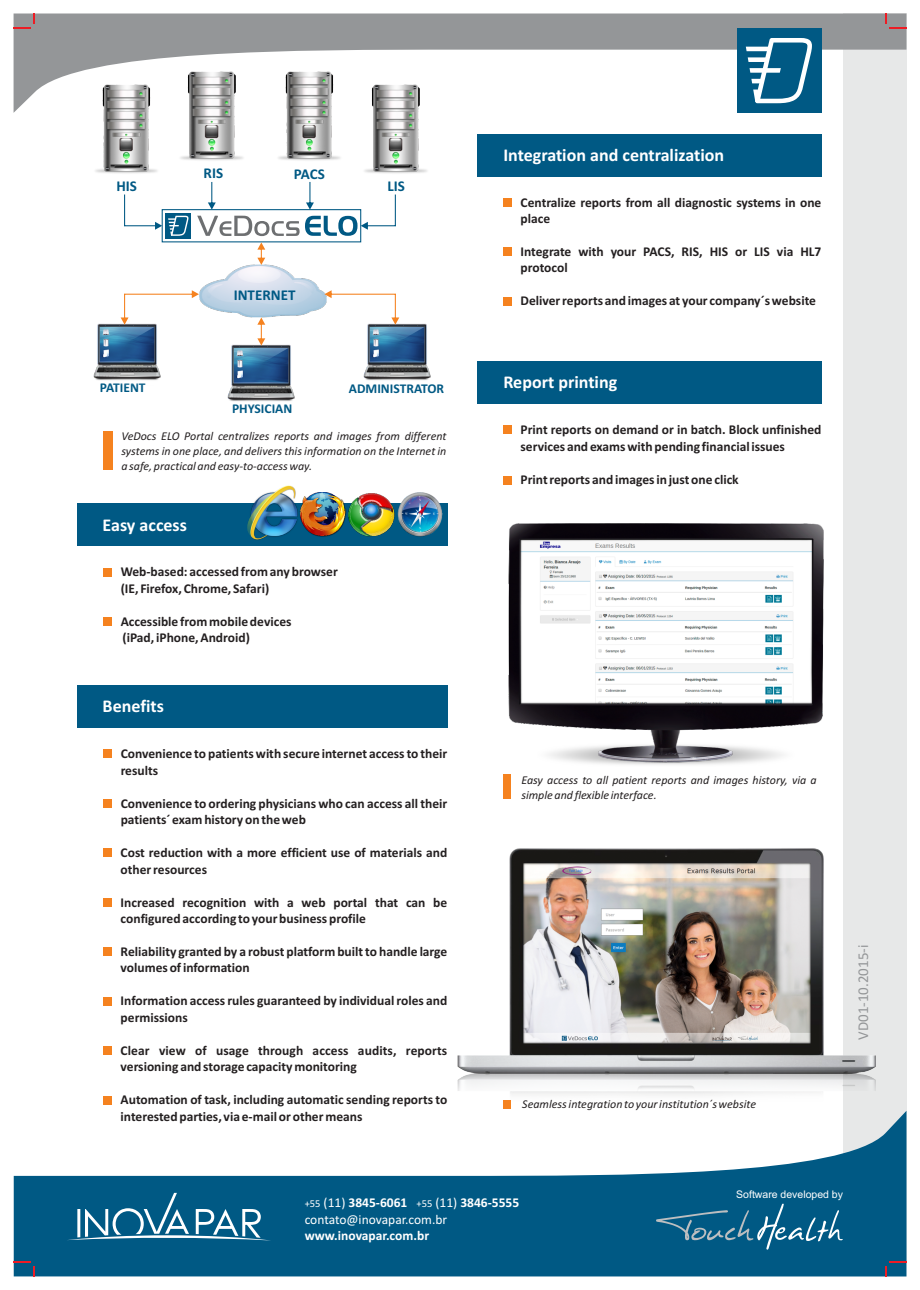
<style>
.page{position:relative;width:920px;height:1290px;background:#fff}
.page>*{position:absolute;margin:0;border:0;box-sizing:border-box;transform-origin:0 0}
.t1{font:700 18px "Calibri";color:#fff}
.t2{font:700 15px "Calibri";color:#005984}
.t3{font:15px "Calibri";color:#949698}
.t4{font:700 13.5px/16.5px "Calibri";color:#231f20}
.t5{font:13.5px/16.5px "Calibri";color:#fff}
.t6{font:700 13.5px "Calibri";color:#005984}
.t7{font:700 13.5px "Calibri";color:#fff}
.t8{font:italic 12px/14.7px "Calibri";color:#231f20}
.t9{font:10.5px "Arial";color:#fff}
.s1{font-size:10.5px}
.s2{font-weight:700}
</style>
<div class="page">
<div style="left:843px;top:13px;width:63px;height:1248px;background:#e7e8e8"></div>
<svg style="left:14px;top:1111px;width:892px;height:165px;fill:#005984"></svg>
<svg style="left:14px;top:13px;width:892px;height:100px"></svg>
<svg style="left:67px;top:1193px;width:204px;height:47px;background:#31799b"></svg>
<svg style="left:656px;top:1203px;width:187px;height:47px;background:#1c698f"></svg>
<div style="left:77px;top:504px;width:370px;height:42px;background:#005984"></div>
<div style="left:77px;top:685px;width:370px;height:43px;background:#005984"></div>
<div style="left:103px;top:568px;width:9px;height:8px;background:#f5821f"></div>
<div style="left:103px;top:750px;width:9px;height:8px;background:#f5821f"></div>
<div style="left:103px;top:617px;width:9px;height:9px;background:#f5821f"></div>
<div style="left:103px;top:799px;width:9px;height:9px;background:#f5821f"></div>
<div style="left:477px;top:134px;width:344px;height:42px;background:#005984"></div>
<div style="left:477px;top:361px;width:344px;height:43px;background:#005984"></div>
<div style="left:503px;top:198px;width:9px;height:9px;background:#f5821f"></div>
<div style="left:503px;top:425px;width:9px;height:9px;background:#f5821f"></div>
<div style="left:503px;top:248px;width:9px;height:8px;background:#f5821f"></div>
<div style="left:503px;top:476px;width:9px;height:8px;background:#f5821f"></div>
<div style="left:503px;top:297px;width:9px;height:8px;background:#f5821f"></div>
<div style="left:103px;top:848px;width:9px;height:9px;background:#f5821f"></div>
<div style="left:103px;top:898px;width:9px;height:8px;background:#f5821f"></div>
<div style="left:103px;top:947px;width:9px;height:9px;background:#f5821f"></div>
<div style="left:103px;top:997px;width:9px;height:8px;background:#f5821f"></div>
<div style="left:103px;top:1046px;width:9px;height:9px;background:#f5821f"></div>
<div style="left:103px;top:1096px;width:9px;height:8px;background:#f5821f"></div>
<img style="left:449px;top:848px;width:436px;height:282px">
<div style="left:737px;top:28px;width:84px;height:85px;background:#005984"></div>
<svg style="left:746px;top:38px;width:66px;height:65px"></svg>
<div style="left:503px;top:1100px;width:8px;height:9px;background:#f5821f"></div>
<div style="left:503px;top:775px;width:8px;height:24px;background:#f5821f"></div>
<div style="left:103px;top:431px;width:9px;height:39px;background:#f5821f"></div>
<div style="left:165px;top:213px;width:26px;height:26px;background:#005984"></div>
<svg style="left:168px;top:216px;width:20px;height:20px"></svg>
<img style="left:199px;top:264px;width:125px;height:75px">
<img style="left:93px;top:323px;width:68px;height:57px">
<img style="left:363px;top:323px;width:68px;height:57px">
<img style="left:227px;top:344px;width:68px;height:57px">
<img style="left:82px;top:84px;width:86px;height:89px">
<img style="left:266px;top:71px;width:90px;height:89px">
<img style="left:168px;top:71px;width:90px;height:89px">
<img style="left:352px;top:84px;width:90px;height:89px">
<svg style="left:121px;top:290px;width:78px;height:35px"></svg>
<svg style="left:124px;top:194px;width:38px;height:36px"></svg>
<img style="left:503px;top:523px;width:321px;height:252px">
<svg style="left:197px;top:182px;width:199px;height:54px"></svg>
<svg style="left:257px;top:317px;width:8px;height:29px"></svg>
<svg style="left:257px;top:242px;width:8px;height:23px"></svg>
<svg style="left:324px;top:290px;width:75px;height:35px"></svg>
<img style="left:397px;top:492px;width:47px;height:45px">
<img style="left:348px;top:493px;width:47px;height:44px">
<img style="left:303px;top:493px;width:44px;height:44px">
<img style="left:244px;top:485px;width:59px;height:55px">
<svg style="left:14px;top:14px;width:21px;height:14px"></svg>
<svg style="left:885px;top:14px;width:21px;height:14px"></svg>
<svg style="left:14px;top:1261px;width:21px;height:15px"></svg>
<svg style="left:885px;top:1261px;width:21px;height:15px"></svg>
<p class="t2" style="left:116px;top:180px;width:22px">HIS</p>
<p class="t2" style="left:204px;top:167px;width:21px">RIS</p>
<p class="t2" style="left:294px;top:167px;width:32px">PACS</p>
<p class="t2" style="left:234px;top:289px;width:63px">INTERNET</p>
<p class="t2" style="left:387px;top:180px;width:19px">LIS</p>
<h1 class="t1" style="left:503px;top:147px;width:222px">Integration and centralization</h1>
<p class="t4" style="left:521px;top:195px;width:302px">Centralize reports from all diagnostic systems in one place</p>
<p class="t4" style="left:521px;top:244px;width:302px">Integrate with your PACS, RIS, HIS or LIS via HL7 protocol</p>
<p class="t4" style="left:521px;top:294px;width:297px">Deliver reports and images at your company´s website</p>
<p class="t6" style="left:100px;top:382px;width:47px">PATIENT</p>
<p class="t6" style="left:232px;top:403px;width:62px">PHYSICIAN</p>
<p class="t6" style="left:349px;top:382px;width:97px">ADMINISTRATOR</p>
<p class="t8" style="left:121px;top:430px;width:326px;text-align:justify">VeDocs ELO Portal centralizes reports and images from different systems in one place, and delivers this information on the Internet in a safe, practical and easy-to-access way.</p>
<h1 class="t1" style="left:103px;top:517px;width:86px">Easy access</h1>
<p class="t4" style="left:121px;top:565px;width:219px">Web-based: accessed from any browser (IE, Firefox, Chrome, Safari)</p>
<p class="t4" style="left:121px;top:614px;width:172px">Accessible from mobile devices (iPad, iPhone, Android)</p>
<h1 class="t1" style="left:103px;top:699px;width:63px">Benefits</h1>
<p class="t4" style="left:121px;top:746px;width:328px">Convenience to patients with secure internet access to their results</p>
<p class="t4" style="left:121px;top:796px;width:328px">Convenience to ordering physicians who can access all their patients´ exam history on the web</p>
<p class="t4" style="left:121px;top:845px;width:328px">Cost reduction with a more efficient use of materials and other resources</p>
<p class="t4" style="left:121px;top:895px;width:328px">Increased recognition with a web portal that can be configured according to your business profile</p>
<p class="t4" style="left:121px;top:944px;width:328px">Reliability granted by a robust platform built to handle large volumes of information</p>
<p class="t4" style="left:121px;top:994px;width:328px">Information access rules guaranteed by individual roles and permissions</p>
<p class="t4" style="left:121px;top:1043px;width:328px">Clear view of usage through access audits, reports versioning and storage capacity monitoring</p>
<p class="t4" style="left:121px;top:1093px;width:328px">Automation of task, including automatic sending reports to interested parties, via e-mail or other means</p>
<h1 class="t1" style="left:503px;top:375px;width:115px">Report printing</h1>
<p class="t4" style="left:521px;top:423px;width:302px">Print reports on demand or in batch. Block unfinished services and exams with pending financial issues</p>
<p class="t4" style="left:521px;top:472px;width:220px">Print reports and images in just one click</p>
<p class="t8" style="left:521px;top:774px;width:297px">Easy access to all patient reports and images history, via a simple and flexible interface.</p>
<p class="t8" style="left:522px;top:1098px;width:235px">Seamless integration to your institution´s website</p>
<p class="t3" style="left:857px;top:1040px;width:96px;rotate:-90deg">VD01-10.2015-i</p>
<p class="t5" style="left:305px;top:1196px;width:216px"><span class="s1">+55</span> (11) <span class="s2">3845-6061</span> <span class="s1">+55</span> (11) <span class="s2">3846-5555 </span>contato@inovapar.com.br</p>
<p class="t7" style="left:305px;top:1230px;width:126px">www.inovapar.com.br</p>
<p class="t9" style="left:736px;top:1190px;width:108px">Software developed by</p>
</div>
